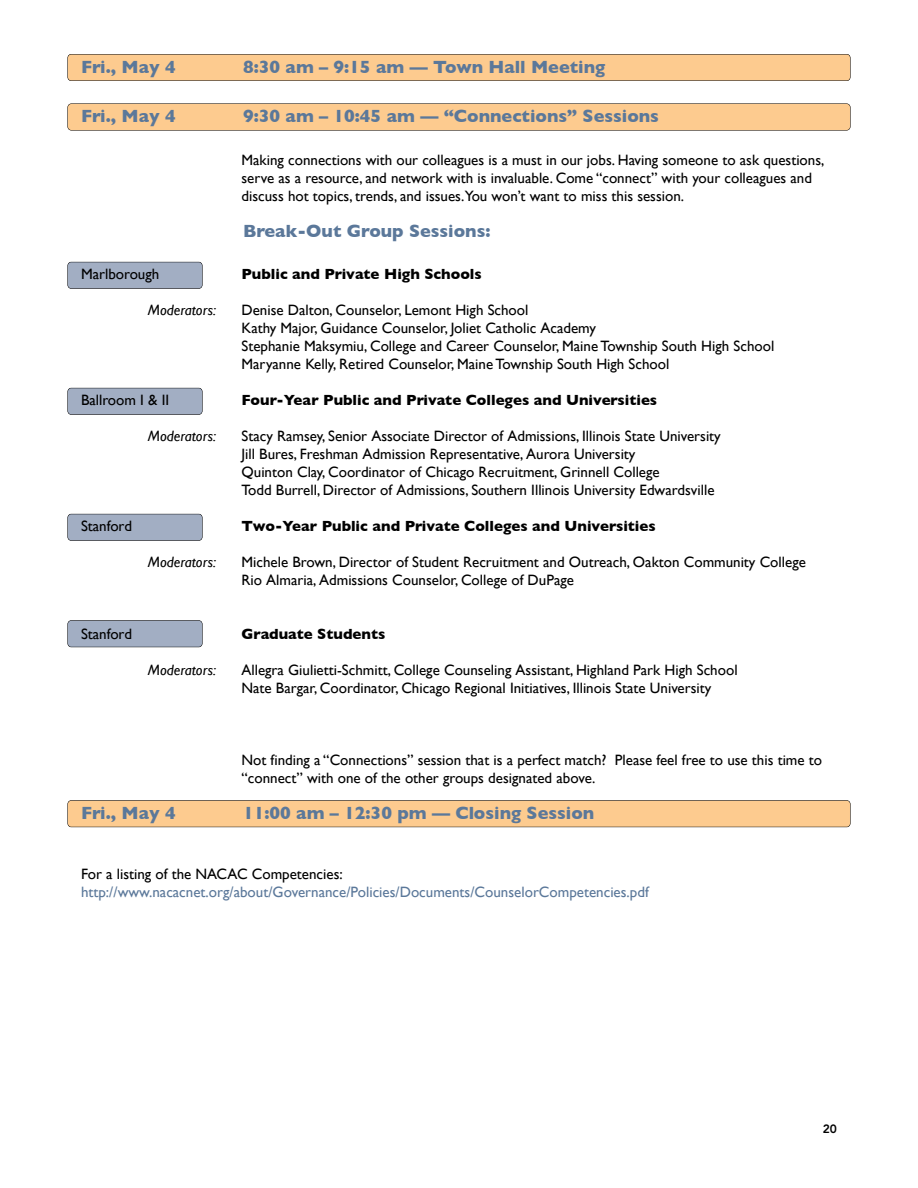
<style>
.page{position:relative;width:918px;height:1188px;background:#fff}
.page>*{position:absolute;margin:0;border:0;box-sizing:border-box;transform-origin:0 0}
.t1{font:700 18px "Gill Sans";color:#5b789a}
.t2{font:15px/18px "Gill Sans";color:#000}
.t3{font:700 15px "Gill Sans";color:#000}
.t4{font:15px "Gill Sans";color:#5b789a}
.t5{font:italic 15px "Gill Sans";color:#000}
.t6{font:800 12px "Avenir";color:#000}
</style>
<div class="page">
<div style="left:68px;top:262px;width:134px;height:27px;background:#a2aec3;border-radius:3px"></div>
<div style="left:68px;top:262px;width:134px;height:27px;border:1px solid #000;border-radius:4px"></div>
<div style="left:68px;top:388px;width:134px;height:27px;background:#a2aec3;border-radius:3px"></div>
<div style="left:68px;top:388px;width:134px;height:27px;border:1px solid #000;border-radius:4px"></div>
<div style="left:68px;top:514px;width:134px;height:27px;background:#a2aec3;border-radius:3px"></div>
<div style="left:68px;top:514px;width:134px;height:27px;border:1px solid #000;border-radius:4px"></div>
<div style="left:68px;top:621px;width:134px;height:26px;background:#a2aec3;border-radius:3px"></div>
<div style="left:68px;top:620px;width:134px;height:27px;border:1px solid #000;border-radius:4px"></div>
<div style="left:68px;top:800px;width:782px;height:27px;background:#fdcb8f;border-radius:3px"></div>
<div style="left:68px;top:800px;width:782px;height:27px;border:1px solid #000;border-radius:4px"></div>
<div style="left:68px;top:54px;width:782px;height:27px;background:#fdcb8f;border-radius:3px"></div>
<div style="left:68px;top:54px;width:782px;height:27px;border:1px solid #000;border-radius:4px"></div>
<div style="left:68px;top:104px;width:782px;height:26px;background:#fdcb8f;border-radius:3px"></div>
<div style="left:68px;top:104px;width:782px;height:26px;border:1px solid #000;border-radius:4px"></div>
<p class="t1" style="left:81px;top:57px;width:96px">Fri., May 4</p>
<p class="t1" style="left:243px;top:57px;width:364px">8:30 am – 9:15 am — Town Hall Meeting</p>
<p class="t1" style="left:81px;top:105px;width:96px">Fri., May 4</p>
<p class="t1" style="left:243px;top:105px;width:418px">9:30 am – 10:45 am — “Connections” Sessions</p>
<p class="t2" style="left:242px;top:150px;width:584px">Making connections with our colleagues is a must in our jobs. Having someone to ask questions, serve as a resource, and network with is invaluable. Come “connect” with your colleagues and discuss hot topics, trends, and issues.You won’t want to miss this session.</p>
<p class="t1" style="left:243px;top:220px;width:249px">Break-Out Group Sessions:</p>
<p class="t2" style="left:81px;top:265px;width:80px">Marlborough</p>
<p class="t3" style="left:242px;top:265px;width:242px">Public and Private High Schools</p>
<p class="t5" style="left:148px;top:301px;width:70px">Moderators:</p>
<p class="t2" style="left:242px;top:301px;width:534px">Denise Dalton, Counselor, Lemont High School<br>Kathy Major, Guidance Counselor, Joliet Catholic Academy<br>Stephanie Maksymiu, College and Career Counselor, Maine Township South High School Maryanne Kelly, Retired Counselor, Maine Township South High School</p>
<p class="t2" style="left:81px;top:391px;width:90px">Ballroom I &amp; II</p>
<p class="t3" style="left:242px;top:391px;width:417px">Four-Year Public and Private Colleges and Universities</p>
<p class="t5" style="left:148px;top:427px;width:70px">Moderators:</p>
<p class="t2" style="left:242px;top:427px;width:481px">Stacy Ramsey, Senior Associate Director of Admissions, Illinois State University Jill Bures, Freshman Admission Representative, Aurora University<br>Quinton Clay, Coordinator of Chicago Recruitment, Grinnell College<br>Todd Burrell, Director of Admissions, Southern Illinois University Edwardsville</p>
<p class="t2" style="left:81px;top:517px;width:53px">Stanford</p>
<p class="t3" style="left:242px;top:517px;width:416px">Two-Year Public and Private Colleges and Universities</p>
<p class="t5" style="left:148px;top:553px;width:70px">Moderators:</p>
<p class="t2" style="left:242px;top:553px;width:566px">Michele Brown, Director of Student Recruitment and Outreach, Oakton Community College<br>Rio Almaria, Admissions Counselor, College of DuPage</p>
<p class="t2" style="left:81px;top:625px;width:53px">Stanford</p>
<p class="t3" style="left:242px;top:625px;width:145px">Graduate Students</p>
<p class="t5" style="left:148px;top:661px;width:70px">Moderators:</p>
<p class="t2" style="left:242px;top:661px;width:498px">Allegra Giulietti-Schmitt, College Counseling Assistant, Highland Park High School<br>Nate Bargar, Coordinator, Chicago Regional Initiatives, Illinois State University</p>
<p class="t2" style="left:242px;top:751px;width:582px">Not finding a “Connections” session that is a perfect match? Please feel free to use this time to “connect” with one of the other groups designated above.</p>
<p class="t1" style="left:81px;top:802px;width:96px">Fri., May 4</p>
<p class="t1" style="left:243px;top:802px;width:353px">11:00 am – 12:30 pm — Closing Session</p>
<p class="t2" style="left:81px;top:865px;width:263px">For a listing of the NACAC Competencies:</p>
<p class="t4" style="left:81px;top:884px;width:569px">http://www.nacacnet.org/about/Governance/Policies/Documents/CounselorCompetencies.pdf</p>
<p class="t6" style="left:823px;top:1124px;width:16px">20</p>
</div>
